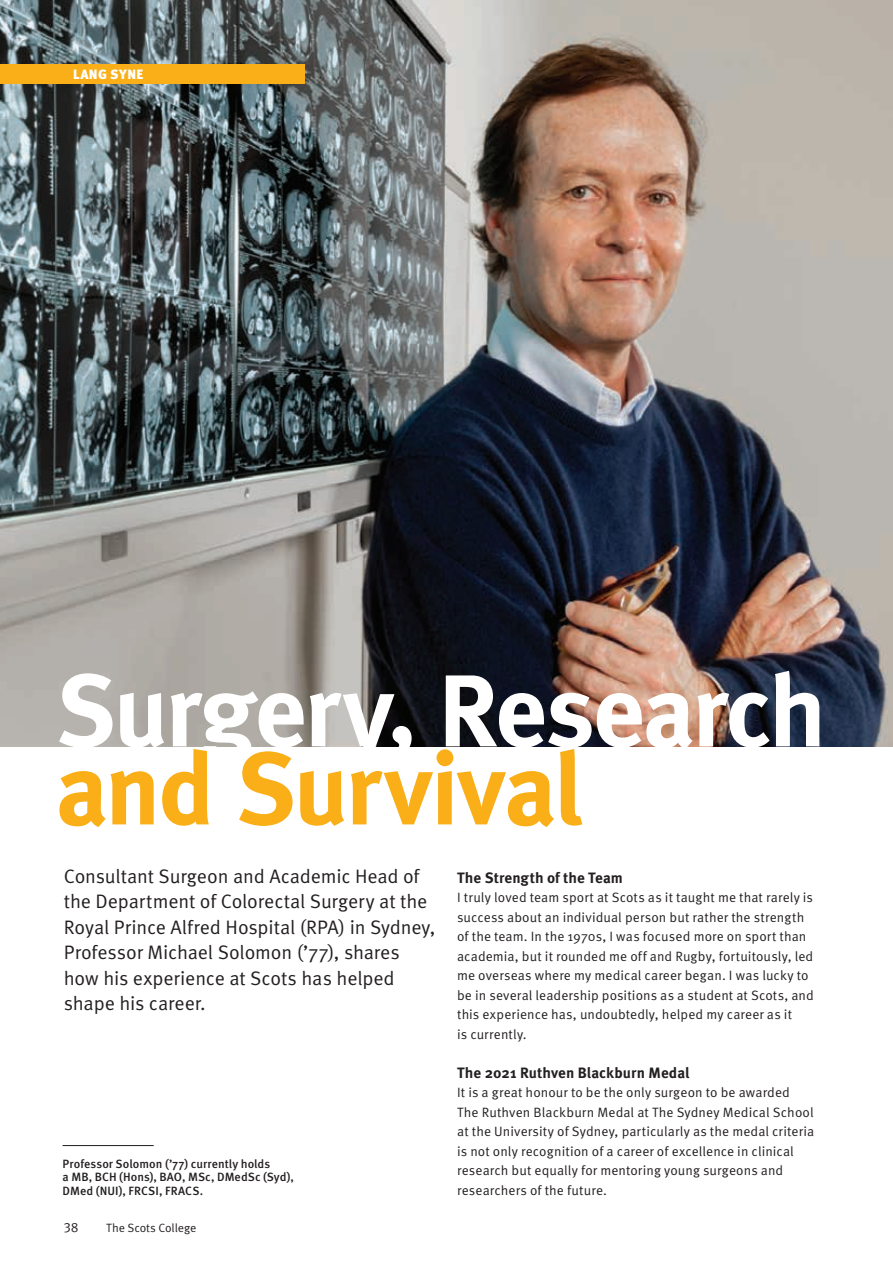
<style>
.page{position:relative;width:893px;height:1263px;background:#fff}
.page>*{position:absolute;margin:0;border:0;box-sizing:border-box;transform-origin:0 0}
.t1{font:700 102px "Meta Pro";letter-spacing:-.03em;color:#fff}
.t2{font:700 102px "Meta Pro";letter-spacing:-.03em;color:#faaf18}
.t3{font:19.5px/25.5px "Meta Pro Norm";letter-spacing:-.01em;color:#231f20}
.t4{font:700 15px "Meta Pro";color:#231f20}
.t5{font:13.5px/19.5px "Meta Pro Norm";letter-spacing:.01em;color:#231f20}
.t6{font:900 13.5px "Meta Pro";letter-spacing:.03em;color:#fff}
.t7{font:500 12px/13.5px "Meta Pro";letter-spacing:.005em;color:#231f20}
.t8{font:12px "Meta Pro Norm";letter-spacing:-.01em;color:#231f20}
</style>
<div class="page">
<img style="left:0;top:0;width:893px;height:746px">
<div style="left:0;top:64px;width:305px;height:19px;background:#faaf18"></div>
<hr style="left:63px;top:1145px;width:91px;height:1px;background:#231f20">
<p class="t6" style="left:73px;top:63px;width:72px">LANG SYNE</p>
<h1 class="t1" style="left:55px;top:631px;width:773px">Surgery, Research</h1>
<h1 class="t2" style="left:55px;top:709px;width:529px">and Survival</h1>
<h2 class="t3" style="left:64px;top:862px;width:373px">Consultant Surgeon and Academic Head of the Department of Colorectal Surgery at the Royal Prince Alfred Hospital (RPA) in Sydney, Professor Michael Solomon (’77), shares how his experience at Scots has helped shape his career.</h2>
<p class="t4" style="left:457px;top:866px;width:167px">The Strength of the Team</p>
<p class="t5" style="left:457px;top:887px;width:358px">I truly loved team sport at Scots as it taught me that rarely is success about an individual person but rather the strength of the team. In the 1970s, I was focused more on sport than academia, but it rounded me off and Rugby, fortuitously, led me overseas where my medical career began. I was lucky to be in several leadership positions as a student at Scots, and this experience has, undoubtedly, helped my career as it<br>is currently.</p>
<p class="t4" style="left:457px;top:1061px;width:234px">The 2021 Ruthven Blackburn Medal</p>
<p class="t5" style="left:457px;top:1082px;width:359px">It is a great honour to be the only surgeon to be awarded The Ruthven Blackburn Medal at The Sydney Medical School at the University of Sydney, particularly as the medal criteria is not only recognition of a career of excellence in clinical research but equally for mentoring young surgeons and researchers of the future.</p>
<p class="t7" style="left:63px;top:1156px;width:233px">Professor Solomon (’77) currently holds<br>a MB, BCH (Hons), BAO, MSc, DMedSc (Syd),<br>DMed (NUI), FRCSI, FRACS.</p>
<p class="t5" style="left:64px;top:1216px;width:16px">38</p>
<p class="t8" style="left:106px;top:1218px;width:92px">The Scots College</p>
</div>
